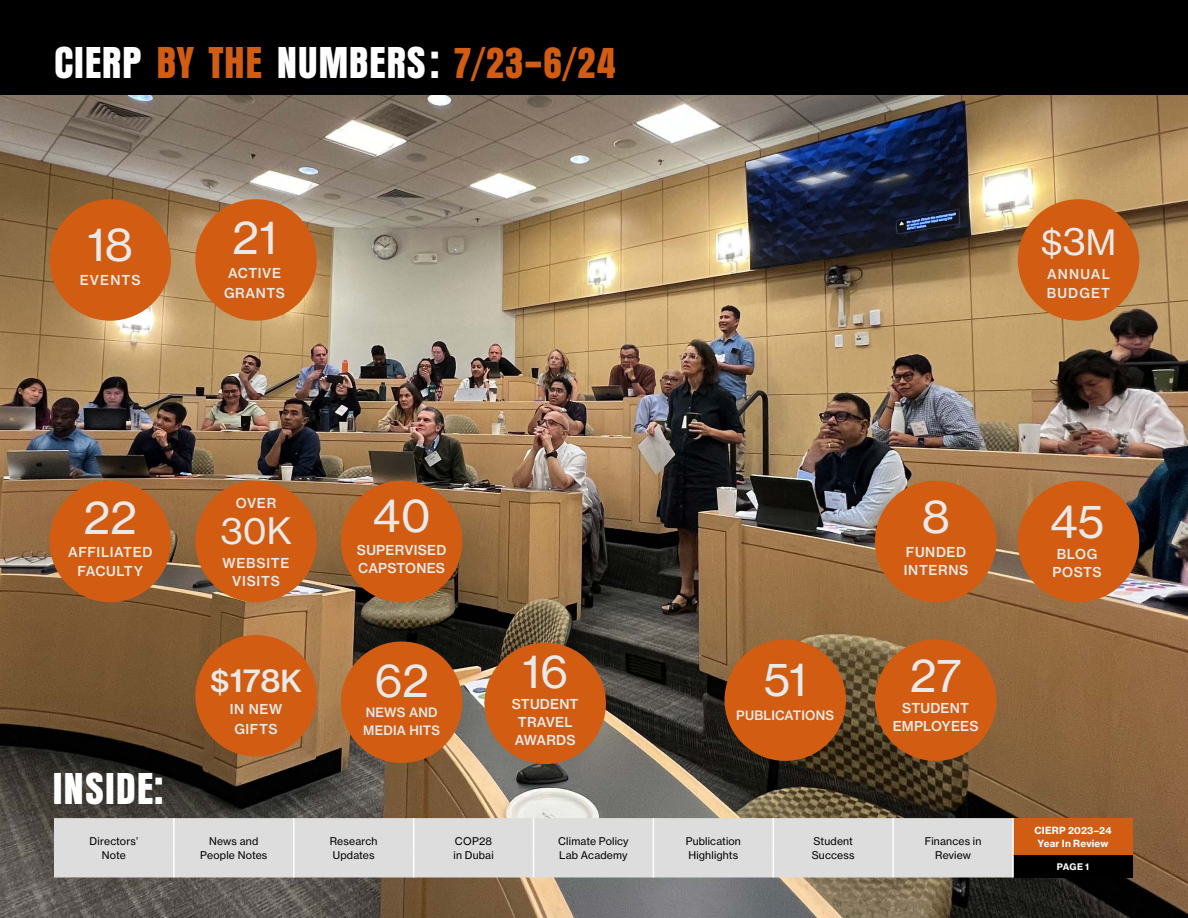
<style>
.page{position:relative;width:1188px;height:918px;background:#fff}
.page>*{position:absolute;margin:0;border:0;box-sizing:border-box;transform-origin:0 0}
.t1{font:46.5px "Anzeigen Gro";letter-spacing:.01em;color:#d25d12}
.t2{font:46.5px "Anzeigen Gro";letter-spacing:.015em;color:#fff}
.t3{font:45px "N Haas Grotesk TX Pro 55 Rg";color:#e9e9e9}
.t4{font:36px "N Haas Grotesk TX Pro 55 Rg";color:#e9e9e9}
.t5{font:34.5px "N Haas Grotesk TX Pro 55 Rg";color:#e9e9e9}
.t6{font:31.5px "N Haas Grotesk TX Pro 65 Md";color:#e9e9e9}
.t7{font:13.5px/18px "N Haas Grotesk TX Pro 65 Md";letter-spacing:.045em;color:#e9e9e9;text-align:center}
.t8{font:13.5px/18px "N Haas Grotesk TX Pro 65 Md";letter-spacing:.015em;color:#e9e9e9}
.t9{font:13.5px/19.5px "N Haas Grotesk TX Pro 65 Md";letter-spacing:.085em;color:#e9e9e9}
.t10{font:12.75px/18px "N Haas Grotesk TX Pro 65 Md";letter-spacing:.015em;color:#e9e9e9}
.t11{font:10.5px/14.2px "N Haas Grotesk TX Pro 55 Rg";letter-spacing:.02em;color:#000}
.t12{font:9.75px/12.8px "N Haas Grotesk TX Pro 75 Bd";letter-spacing:.02em;color:#fff;text-align:center}
.t13{font:9px "N Haas Grotesk TX Pro 75 Bd";color:#fff}
.s1{color:#fff}
.s2{font-size:37.5px}
.s3{font-size:30px}
</style>
<div class="page">
<img style="left:0;top:94px;width:1188px;height:824px">
<div style="left:0;top:0;width:1188px;height:94px;background:#000"></div>
<div style="left:341px;top:642px;width:121px;height:121px;background:#d25d12;border-radius:50%"></div>
<div style="left:195px;top:481px;width:122px;height:121px;background:#d25d12;border-radius:50%"></div>
<div style="left:1018px;top:199px;width:121px;height:122px;background:#d25d12;border-radius:50%"></div>
<div style="left:195px;top:635px;width:122px;height:122px;background:#d25d12;border-radius:50%"></div>
<div style="left:724px;top:639px;width:122px;height:122px;background:#d25d12;border-radius:50%"></div>
<div style="left:484px;top:643px;width:122px;height:121px;background:#d25d12;border-radius:50%"></div>
<div style="left:1018px;top:481px;width:121px;height:121px;background:#d25d12;border-radius:50%"></div>
<div style="left:875px;top:639px;width:121px;height:122px;background:#d25d12;border-radius:50%"></div>
<div style="left:50px;top:481px;width:121px;height:121px;background:#d25d12;border-radius:50%"></div>
<div style="left:195px;top:199px;width:122px;height:122px;background:#d25d12;border-radius:50%"></div>
<div style="left:875px;top:481px;width:121px;height:121px;background:#d25d12;border-radius:50%"></div>
<div style="left:341px;top:481px;width:121px;height:121px;background:#d25d12;border-radius:50%"></div>
<div style="left:50px;top:199px;width:121px;height:122px;background:#d25d12;border-radius:50%"></div>
<div style="left:54px;top:818px;width:958px;height:60px;background:#ddd"></div>
<div style="left:1013px;top:818px;width:120px;height:37px;background:#d25d12"></div>
<div style="left:1013px;top:855px;width:120px;height:23px;background:#000"></div>
<hr style="left:173px;top:818px;width:2px;height:37px;background:#fff">
<hr style="left:293px;top:818px;width:2px;height:37px;background:#fff">
<hr style="left:413px;top:818px;width:1px;height:37px;background:#fff">
<hr style="left:533px;top:818px;width:1px;height:37px;background:#fff">
<hr style="left:653px;top:818px;width:1px;height:37px;background:#fff">
<hr style="left:773px;top:818px;width:1px;height:37px;background:#fff">
<hr style="left:892px;top:818px;width:2px;height:37px;background:#fff">
<hr style="left:1012px;top:818px;width:2px;height:37px;background:#fff">
<hr style="left:173px;top:855px;width:2px;height:23px;background:#fff">
<hr style="left:293px;top:855px;width:2px;height:23px;background:#fff">
<svg style="left:413px;top:855px;width:1px;height:23px"></svg>
<svg style="left:533px;top:855px;width:1px;height:23px"></svg>
<svg style="left:653px;top:855px;width:1px;height:23px"></svg>
<svg style="left:773px;top:855px;width:1px;height:23px"></svg>
<hr style="left:892px;top:855px;width:2px;height:23px;background:#fff">
<hr style="left:1012px;top:855px;width:2px;height:23px;background:#fff">
<h1 class="t1" style="left:54px;top:38px;width:563px"><span class="s1">CIERP</span> BY THE <span class="s1">NUMBERS:</span> 7/23–6/24</h1>
<h2 class="t3" style="left:87px;top:217px;width:47px">18</h2>
<p class="t7" style="left:80px;top:271px;width:63px">EVENTS</p>
<h2 class="t3" style="left:232px;top:210px;width:46px">21</h2>
<p class="t7" style="left:224px;top:264px;width:63px;line-height:19.5px;text-align:left">ACTIVE<br>GRANTS</p>
<h3 class="t5" style="left:1041px;top:221px;width:77px">$<span class="s2">3</span>M</h3>
<p class="t9" style="left:1047px;top:264px;width:65px">ANNUAL<br>BUDGET</p>
<h2 class="t3" style="left:83px;top:490px;width:55px">22</h2>
<p class="t7" style="left:68px;top:542px;width:86px;line-height:19.5px">AFFILIATED<br>FACULTY</p>
<h1 class="t2" style="left:53px;top:763px;width:112px">INSIDE:</h1>
<p class="t7" style="left:236px;top:494px;width:42px">OVER</p>
<h3 class="t4" style="left:221px;top:508px;width:72px">30K</h3>
<p class="t7" style="left:222px;top:554px;width:69px">WEBSITE<br>VISITS</p>
<h3 class="t6" style="left:210px;top:661px;width:93px"><span class="s3">$</span>178<span class="s3">K</span></h3>
<p class="t7" style="left:230px;top:700px;width:54px;line-height:19.5px">IN NEW<br>GIFTS</p>
<h2 class="t3" style="left:373px;top:488px;width:60px">40</h2>
<p class="t8" style="left:357px;top:541px;width:91px">SUPERVISED<br>CAPSTONES</p>
<h2 class="t3" style="left:374px;top:653px;width:56px">62</h2>
<p class="t10" style="left:363px;top:703px;width:78px">NEWS AND<br>MEDIA HITS</p>
<h2 class="t3" style="left:522px;top:644px;width:47px">16</h2>
<p class="t8" style="left:512px;top:695px;width:68px">STUDENT<br>TRAVEL<br>AWARDS</p>
<h2 class="t3" style="left:764px;top:652px;width:44px">51</h2>
<p class="t10" style="left:736px;top:706px;width:100px">PUBLICATIONS</p>
<h2 class="t3" style="left:922px;top:489px;width:30px">8</h2>
<p class="t7" style="left:904px;top:543px;width:66px;text-align:left">FUNDED<br>INTERNS</p>
<h2 class="t3" style="left:910px;top:648px;width:53px">27</h2>
<p class="t8" style="left:893px;top:699px;width:87px;text-align:center">STUDENT<br>EMPLOYEES</p>
<p class="t11" style="left:90px;top:834px;width:50px;text-align:center">Directors’<br>Note</p>
<p class="t11" style="left:200px;top:834px;width:69px;text-align:center">News and<br>People Notes</p>
<p class="t11" style="left:330px;top:834px;width:49px">Research<br>Updates</p>
<p class="t11" style="left:453px;top:834px;width:42px">COP28 in Dubai</p>
<p class="t11" style="left:558px;top:834px;width:72px">Climate Policy<br>Lab Academy</p>
<p class="t11" style="left:686px;top:834px;width:57px">Publication<br>Highlights</p>
<p class="t11" style="left:812px;top:834px;width:45px">Student<br>Success</p>
<p class="t11" style="left:925px;top:834px;width:58px;text-align:center">Finances in<br>Review</p>
<h2 class="t3" style="left:1050px;top:494px;width:56px">45</h2>
<p class="t7" style="left:1052px;top:545px;width:51px">BLOG<br>POSTS</p>
<p class="t12" style="left:1034px;top:824px;width:79px">CIERP 2023–24<br>Year In Review</p>
<p class="t13" style="left:1057px;top:861px;width:34px">PAGE 1</p>
</div>
